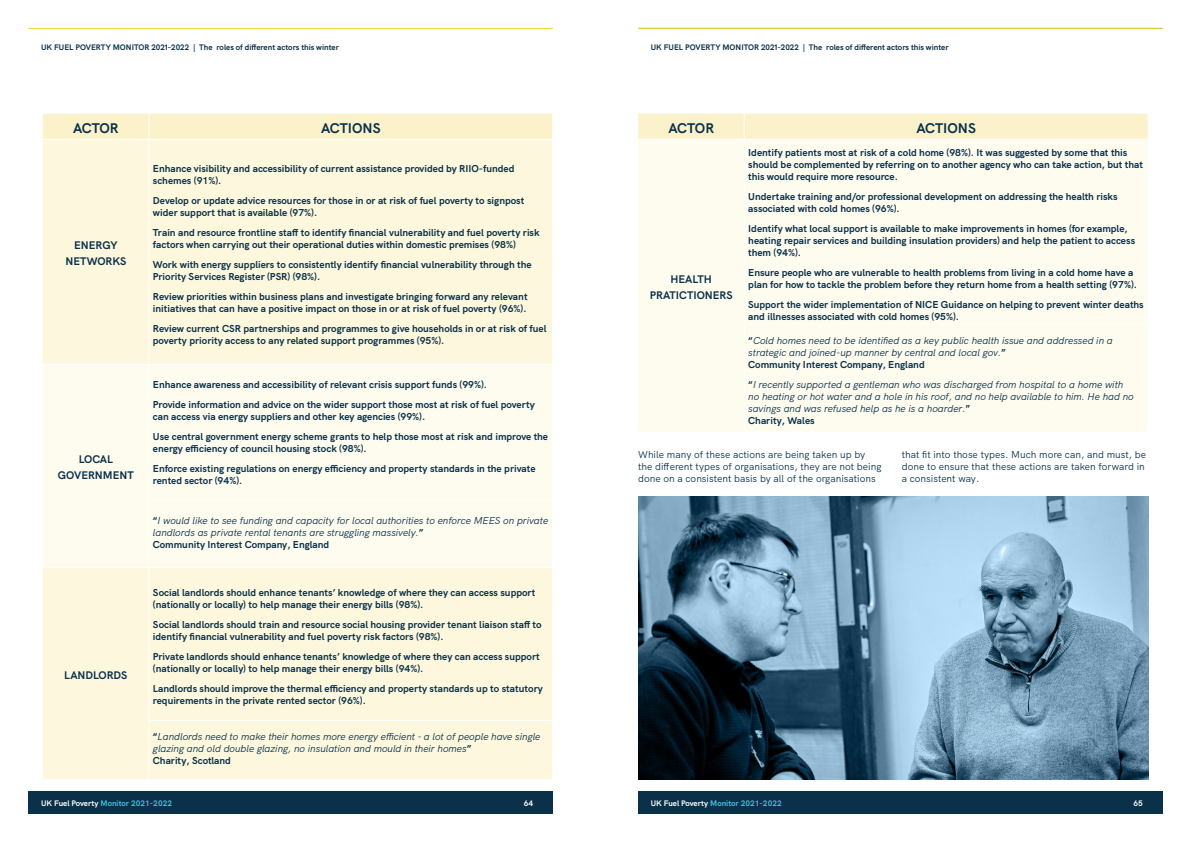
<style>
.page{position:relative;width:1191px;height:842px;background:#fff}
.page>*{position:absolute;margin:0;border:0;box-sizing:border-box;transform-origin:0 0}
.t1{font:700 14px "HK Grotesk";color:#0a3149}
.t2{font:700 11px/16px "HK Grotesk";color:#0a3149;text-align:center}
.t3{font:700 10px/12px "HK Grotesk";color:#0a3149}
.t4{font:italic 10px/12px "HK Grotesk";color:#0a3149}
.t5{font:10px/12px "HK Grotesk";color:#0a3149}
.t6{font:700 8px "HK Grotesk";color:#0a3149}
.t7{font:700 8px "HK Grotesk";color:#48bfe3}
.t8{font:700 8px "HK Grotesk";color:#fff}
.s1{font-weight:700;font-style:normal}
.s2{color:#fff}
</style>
<div class="page">
<div style="left:28px;top:791px;width:525px;height:23px;background:#0a3149"></div>
<div style="left:638px;top:791px;width:524px;height:23px;background:#0a3149"></div>
<hr style="left:638px;top:28px;width:524px;height:1px;background:#efd522">
<hr style="left:28px;top:28px;width:525px;height:1px;background:#efd522">
<div style="left:43px;top:140px;width:509px;height:639px;background:#fdf7dd"></div>
<div style="left:43px;top:365px;width:509px;height:202px;background:#fefbef"></div>
<div style="left:43px;top:114px;width:509px;height:25px;background:#fbf2cb"></div>
<hr style="left:43px;top:364px;width:106px;height:1px;background:#fff">
<hr style="left:149px;top:139px;width:1px;height:225px;background:#fff">
<hr style="left:149px;top:365px;width:1px;height:135px;background:#fff">
<hr style="left:149px;top:501px;width:1px;height:66px;background:#fff">
<hr style="left:149px;top:364px;width:404px;height:1px;background:#fff">
<hr style="left:149px;top:500px;width:404px;height:1px;background:#fff">
<hr style="left:43px;top:567px;width:106px;height:1px;background:#fff">
<hr style="left:149px;top:567px;width:404px;height:1px;background:#fff">
<hr style="left:149px;top:568px;width:1px;height:152px;background:#fff">
<hr style="left:149px;top:721px;width:1px;height:58px;background:#fff">
<hr style="left:149px;top:720px;width:404px;height:1px;background:#fff">
<div style="left:638px;top:140px;width:509px;height:291px;background:#fefbef"></div>
<div style="left:638px;top:114px;width:510px;height:25px;background:#fbf2cb"></div>
<hr style="left:744px;top:139px;width:1px;height:185px;background:#fff">
<hr style="left:744px;top:324px;width:1px;height:108px;background:#fff">
<hr style="left:744px;top:324px;width:404px;height:1px;background:#fff">
<img style="left:638px;top:496px;width:510px;height:284px">
<p class="t6" style="left:41px;top:41px;width:299px">UK FUEL POVERTY MONITOR 2021-2022 | The roles of different actors this winter</p>
<p class="t6" style="left:651px;top:41px;width:299px">UK FUEL POVERTY MONITOR 2021-2022 | The roles of different actors this winter</p>
<h1 class="t1" style="left:73px;top:118px;width:47px">ACTOR</h1>
<h1 class="t1" style="left:321px;top:118px;width:61px">ACTIONS</h1>
<p class="t2" style="left:66px;top:236px;width:62px">ENERGY<br>NETWORKS</p>
<p class="t2" style="left:58px;top:451px;width:77px">LOCAL<br>GOVERNMENT</p>
<p class="t2" style="left:64px;top:666px;width:65px">LANDLORDS</p>
<p class="t3" style="left:153px;top:162px;width:363px">Enhance visibility and accessibility of current assistance provided by RIIO-funded schemes (91%).</p>
<p class="t3" style="left:153px;top:194px;width:373px">Develop or update advice resources for those in or at risk of fuel poverty to signpost wider support that is available (97%).</p>
<p class="t3" style="left:153px;top:226px;width:388px">Train and resource frontline staff to identify financial vulnerability and fuel poverty risk factors when carrying out their operational duties within domestic premises (98%)</p>
<p class="t3" style="left:153px;top:258px;width:380px">Work with energy suppliers to consistently identify financial vulnerability through the<br>Priority Services Register (PSR) (98%).</p>
<p class="t3" style="left:153px;top:290px;width:376px">Review priorities within business plans and investigate bringing forward any relevant initiatives that can have a positive impact on those in or at risk of fuel poverty (96%).</p>
<p class="t3" style="left:153px;top:322px;width:395px">Review current CSR partnerships and programmes to give households in or at risk of fuel poverty priority access to any related support programmes (95%).</p>
<p class="t3" style="left:153px;top:374px;width:383px;line-height:20px">Enhance awareness and accessibility of relevant crisis support funds (99%).<br>Provide information and advice on the wider support those most at risk of fuel poverty</p>
<p class="t3" style="left:153px;top:406px;width:397px;line-height:20px">can access via energy suppliers and other key agencies (99%).<br>Use central government energy scheme grants to help those most at risk and improve the</p>
<p class="t3" style="left:153px;top:438px;width:384px;line-height:20px">energy efficiency of council housing stock (98%).<br>Enforce existing regulations on energy efficiency and property standards in the private</p>
<p class="t3" style="left:153px;top:474px;width:91px">rented sector (94%).</p>
<p class="t4" style="left:153px;top:514px;width:397px"><span class="s1">“</span>I would like to see funding and capacity for local authorities to enforce MEES on private landlords as private rental tenants are struggling massively.<span class="s1">”<br>Community Interest Company, England</span></p>
<p class="t3" style="left:153px;top:586px;width:384px">Social landlords should enhance tenants’ knowledge of where they can access support (nationally or locally) to help manage their energy bills (98%).</p>
<p class="t3" style="left:153px;top:618px;width:390px">Social landlords should train and resource social housing provider tenant liaison staff to identify financial vulnerability and fuel poverty risk factors (98%).</p>
<p class="t3" style="left:153px;top:650px;width:388px">Private landlords should enhance tenants’ knowledge of where they can access support (nationally or locally) to help manage their energy bills (94%).</p>
<p class="t3" style="left:153px;top:682px;width:391px">Landlords should improve the thermal efficiency and property standards up to statutory requirements in the private rented sector (96%).</p>
<p class="t4" style="left:153px;top:730px;width:389px"><span class="s1">“</span>Landlords need to make their homes more energy efficient - a lot of people have single glazing and old double glazing, no insulation and mould in their homes<span class="s1">”<br>Charity, Scotland</span></p>
<h1 class="t1" style="left:668px;top:118px;width:47px">ACTOR</h1>
<h1 class="t1" style="left:916px;top:118px;width:61px">ACTIONS</h1>
<p class="t3" style="left:748px;top:146px;width:396px">Identify patients most at risk of a cold home (98%). It was suggested by some that this should be complemented by referring on to another agency who can take action, but that this would require more resource.</p>
<p class="t3" style="left:748px;top:190px;width:371px">Undertake training and/or professional development on addressing the health risks associated with cold homes (96%).</p>
<p class="t3" style="left:748px;top:222px;width:388px">Identify what local support is available to make improvements in homes (for example, heating repair services and building insulation providers) and help the patient to access them (94%).</p>
<p class="t3" style="left:748px;top:266px;width:390px">Ensure people who are vulnerable to health problems from living in a cold home have a plan for how to tackle the problem before they return home from a health setting (97%).</p>
<p class="t3" style="left:748px;top:298px;width:397px">Support the wider implementation of NICE Guidance on helping to prevent winter deaths and illnesses associated with cold homes (95%).</p>
<p class="t4" style="left:748px;top:334px;width:366px"><span class="s1">“</span>Cold homes need to be identified as a key public health issue and addressed in a strategic and joined-up manner by central and local gov.<span class="s1">”<br>Community Interest Company, England</span></p>
<p class="t4" style="left:748px;top:378px;width:387px"><span class="s1">“</span>I recently supported a gentleman who was discharged from hospital to a home with no heating or hot water and a hole in his roof, and no help available to him. He had no savings and was refused help as he is a hoarder.<span class="s1">”<br>Charity, Wales</span></p>
<p class="t5" style="left:638px;top:448px;width:245px">While many of these actions are being taken up by the different types of organisations, they are not being done on a consistent basis by all of the organisations</p>
<p class="t5" style="left:901px;top:448px;width:246px;text-align:justify">that fit into those types. Much more can, and must, be done to ensure that these actions are taken forward in a consistent way.</p>
<p class="t2" style="left:650px;top:270px;width:84px">HEALTH<br>PRATICTIONERS</p>
<p class="t7" style="left:41px;top:797px;width:132px"><span class="s2">UK Fuel Poverty</span> Monitor 2021-2022</p>
<p class="t8" style="left:524px;top:797px;width:11px">64</p>
<p class="t7" style="left:651px;top:797px;width:132px"><span class="s2">UK Fuel Poverty</span> Monitor 2021-2022</p>
<p class="t8" style="left:1133px;top:797px;width:11px">65</p>
</div>
